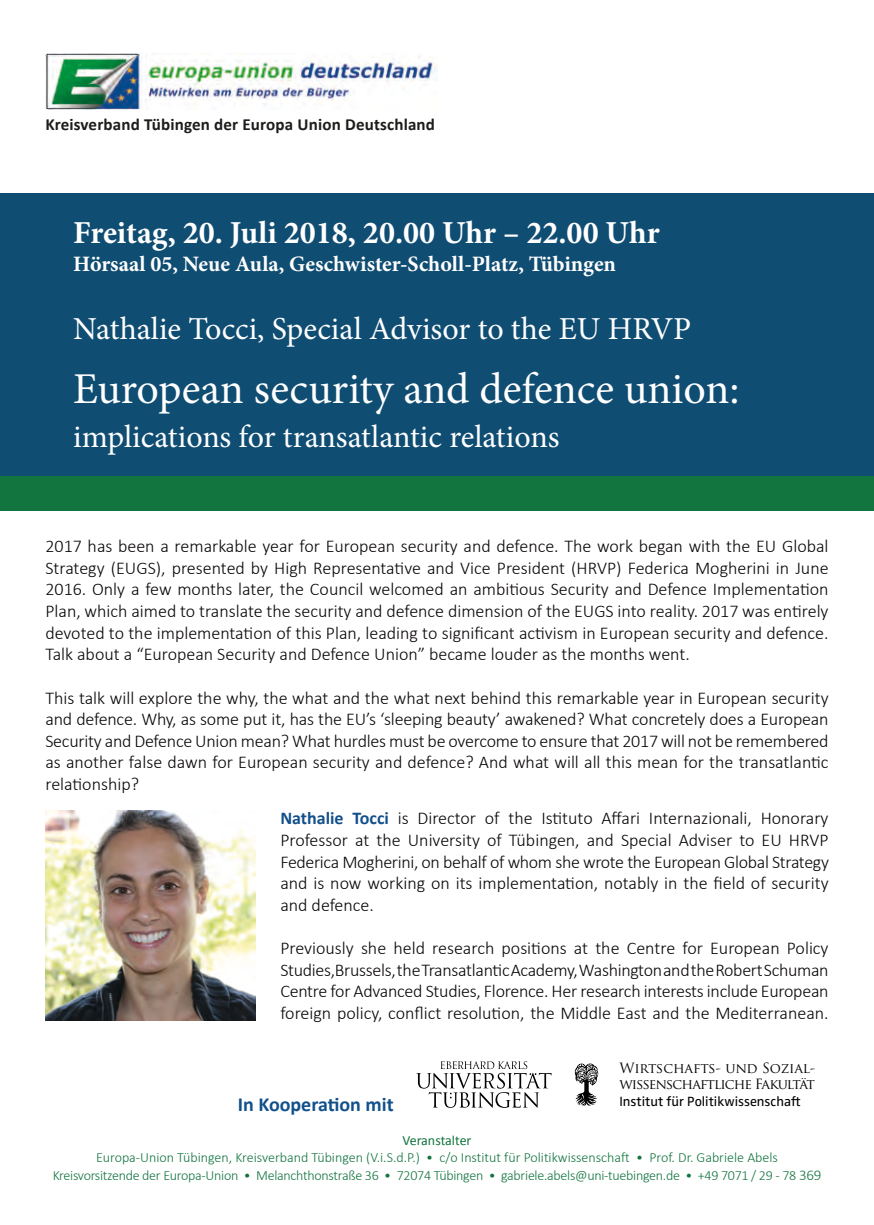
<style>
.page{position:relative;width:874px;height:1225px;background:#fff}
.page>*{position:absolute;margin:0;border:0;box-sizing:border-box;transform-origin:0 0}
.t1{font:44px "Minion Pro";color:#fff}
.t2{font:32px "Minion Pro";color:#fff}
.t3{font:700 32px "Minion Pro";color:#fff}
.t4{font:700 22px "Minion Pro";color:#fff}
.t5{font:700 20px "Calibri";color:#12508c}
.t6{font:300 18px/21.6px "Calibri";color:#080506;text-align:justify}
.t7{font:700 17px "Calibri";letter-spacing:.01em;color:#1d1d1b}
.t8{font:300 14px/18px "Calibri";letter-spacing:-.02em;color:#12743f;text-align:center}
.t9{font:14px "Calibri";color:#12743f}
.t10{font:13.8px/16.6px "Trajan Pro";letter-spacing:-.065em;color:#020203}
.t11{font:13.8px "Zwo OT";color:#020203}
.s1{font-weight:700;color:#12508c}
.s2{font-size:15px}
</style>
<div class="page">
<div style="left:0;top:193px;width:873px;height:283px;background:#104d73"></div>
<div style="left:0;top:476px;width:873px;height:34px;background:#12743f"></div>
<img style="left:45px;top:53px;width:392px;height:56px">
<svg style="left:416px;top:1061px;width:135px;height:46px"></svg>
<svg style="left:574px;top:1063px;width:24px;height:42px"></svg>
<img style="left:45px;top:811px;width:210px;height:209px">
<p class="t7" style="left:45px;top:114px;width:391px">Kreisverband Tübingen der Europa Union Deutschland</p>
<h2 class="t3" style="left:73px;top:210px;width:587px">Freitag, 20. Juli 2018, 20.00 Uhr – 22.00 Uhr</h2>
<p class="t4" style="left:73px;top:248px;width:544px">Hörsaal 05, Neue Aula, Geschwister-Scholl-Platz, Tübingen</p>
<h2 class="t2" style="left:73px;top:308px;width:619px">Nathalie Tocci, Special Advisor to the EU HRVP</h2>
<h1 class="t1" style="left:73px;top:360px;width:667px">European security and defence union:</h1>
<h2 class="t2" style="left:73px;top:416px;width:487px">implications for transatlantic relations</h2>
<p class="t6" style="left:45px;top:537px;width:784px">2017 has been a remarkable year for European security and defence. The work began with the EU Global Strategy (EUGS), presented by High Representative and Vice President (HRVP) Federica Mogherini in June 2016. Only a few months later, the Council welcomed an ambitious Security and Defence Implementation Plan, which aimed to translate the security and defence dimension of the EUGS into reality. 2017 was entirely devoted to the implementation of this Plan, leading to significant activism in European security and defence.<br>Talk about a “European Security and Defence Union” became louder as the months went.</p>
<p class="t6" style="left:45px;top:688px;width:784px">This talk will explore the why, the what and the what next behind this remarkable year in European security and defence. Why, as some put it, has the EU’s ‘sleeping beauty’ awakened? What concretely does a European Security and Defence Union mean? What hurdles must be overcome to ensure that 2017 will not be remembered as another false dawn for European security and defence? And what will all this mean for the transatlantic relationship?</p>
<p class="t6" style="left:280px;top:809px;width:550px"><span class="s1">Nathalie Tocci</span> is Director of the Istituto Affari Internazionali, Honorary Professor at the University of Tübingen, and Special Adviser to EU HRVP Federica Mogherini, on behalf of whom she wrote the European Global Strategy and is now working on its implementation, notably in the field of security and defence.</p>
<p class="t6" style="left:280px;top:939px;width:549px">Previously she held research positions at the Centre for European Policy Studies,Brussels, the Transatlantic Academy, Washington and the Robert Schuman Centre for Advanced Studies, Florence. Her research interests include European foreign policy, conflict resolution, the Middle East and the Mediterranean.</p>
<p class="t5" style="left:238px;top:1091px;width:157px">In Kooperation mit</p>
<p class="t10" style="left:619px;top:1059px;width:198px">Wirtschafts- und Sozial&shy;wissenschaftliche Fakultät</p>
<p class="t11" style="left:619px;top:1093px;width:183px">Institut für Politikwissenschaft</p>
<p class="t9" style="left:402px;top:1131px;width:71px">Veranstalter</p>
<p class="t8" style="left:53px;top:1149px;width:769px">Europa-Union Tübingen, Kreisverband Tübingen (V.i.S.d.P.) • c/o Institut für Politikwissenschaft • Prof. Dr. Gabriele Abels<br>Kreisvorsitzende der Europa-Union • Melanchthonstraße 36 • 72074 Tübingen • gabriele.abels@uni-tuebingen.de • +49 7071 / 29 - 78 <span class="s2">369</span></p>
</div>
